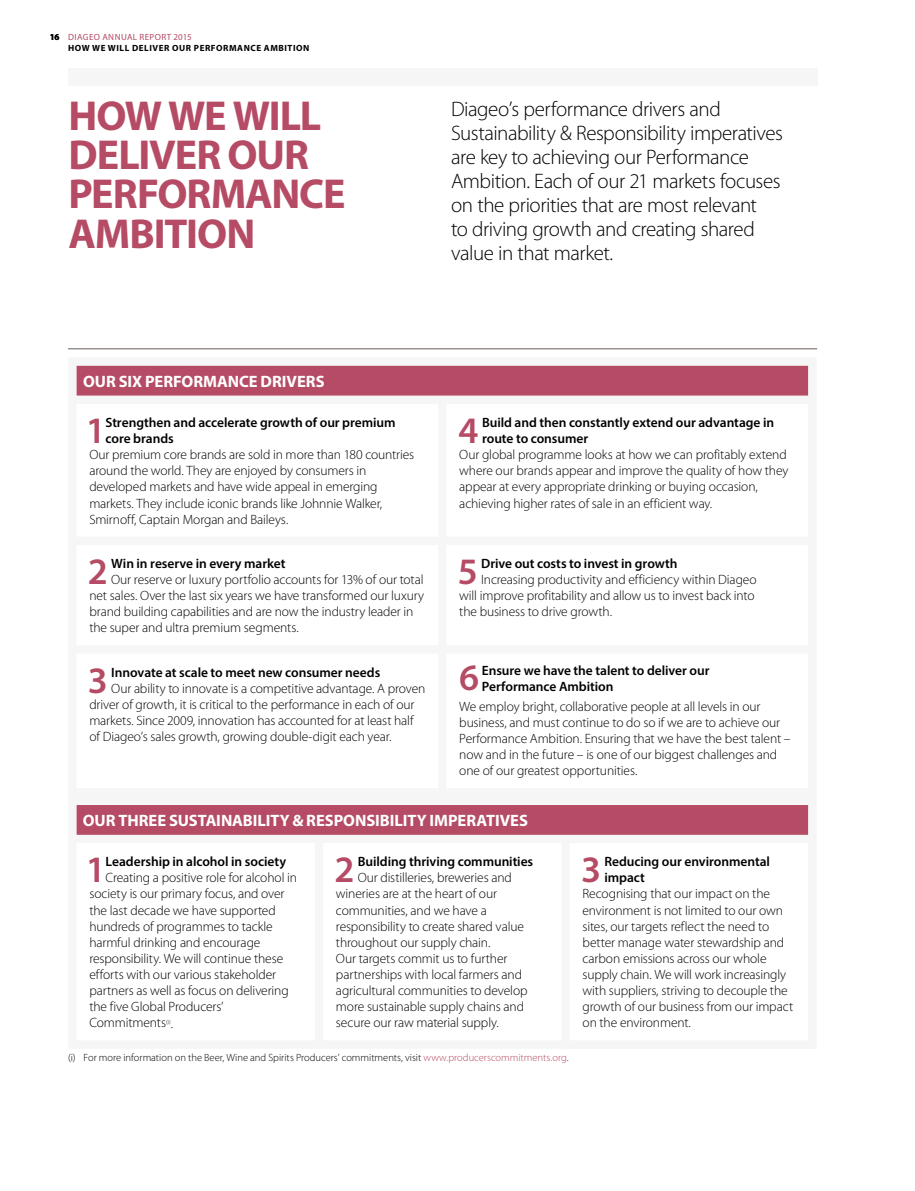
<style>
.page{position:relative;width:915px;height:1191px;background:#fff}
.page>*{position:absolute;margin:0;border:0;box-sizing:border-box;transform-origin:0 0}
.t1{font:700 42px/39px "Myriad Pro";letter-spacing:-.025em;color:#b54b64}
.t2{font:600 37.35px "Myriad Pro";color:#b54b64}
.t3{font:300 21px/24px "Myriad Pro";letter-spacing:-.025em;color:#000}
.t4{font:700 16.5px "Myriad Pro";letter-spacing:-.005em;color:#fff}
.t5{font:300 13.5px/16px "Myriad Pro";letter-spacing:-.01em;color:#000}
.t6{font:600 13.5px/16px "Myriad Pro";letter-spacing:-.005em;color:#000}
.t7{font:300 10.5px "Myriad Pro";color:#000}
.t8{font:700 9px/10.5px "Myriad Pro";letter-spacing:.06em;color:#000}
.s1{font-weight:400;color:#b54b64}
.s2{color:#b54b64}
</style>
<div class="page">
<hr style="left:68px;top:348px;width:748px;height:1px;background:#7f7772">
<div style="left:77px;top:366px;width:730px;height:30px;background:#b54b64"></div>
<div style="left:77px;top:805px;width:730px;height:30px;background:#b54b64"></div>
<div style="left:68px;top:68px;width:748px;height:17px;background:#f7f6f6"></div>
<p class="t8" style="left:68px;top:32px;width:242px;text-indent:-18px">16 <span class="s1">DIAGEO ANNUAL REPORT 2015<br></span>HOW WE WILL DELIVER OUR PERFORMANCE AMBITION</p>
<h1 class="t1" style="left:68px;top:95px;width:278px">HOW WE WILL<br>DELIVER OUR<br>PERFORMANCE<br>AMBITION</h1>
<p class="t3" style="left:451px;top:98px;width:333px">Diageo’s performance drivers and Sustainability &amp; Responsibility imperatives are key to achieving our Performance Ambition. Each of our 21 markets focuses on the priorities that are most relevant<br>to driving growth and creating shared value in that market.</p>
<p class="t4" style="left:83px;top:370px;width:243px">OUR SIX PERFORMANCE DRIVERS</p>
<h2 class="t2" style="left:86px;top:407px;width:22px">1</h2>
<p class="t6" style="left:105px;top:414px;width:291px">Strengthen and accelerate growth of our premium core brands</p>
<p class="t5" style="left:89px;top:447px;width:326px">Our premium core brands are sold in more than 180 countries around the world. They are enjoyed by consumers in developed markets and have wide appeal in emerging markets. They include iconic brands like Johnnie Walker, Smirnoff, Captain Morgan and Baileys.</p>
<h2 class="t2" style="left:88px;top:548px;width:22px">2</h2>
<p class="t6" style="left:111px;top:555px;width:176px">Win in reserve in every market</p>
<p class="t5" style="left:89px;top:572px;width:336px;text-indent:22px">Our reserve or luxury portfolio accounts for 13% of our total net sales. Over the last six years we have transformed our luxury brand building capabilities and are now the industry leader in the super and ultra premium segments.</p>
<h2 class="t2" style="left:458px;top:407px;width:22px">4</h2>
<p class="t6" style="left:482px;top:414px;width:293px">Build and then constantly extend our advantage in route to consumer</p>
<p class="t5" style="left:459px;top:447px;width:330px">Our global programme looks at how we can profitably extend where our brands appear and improve the quality of how they appear at every appropriate drinking or buying occasion, achieving higher rates of sale in an efficient way.</p>
<h2 class="t2" style="left:457px;top:548px;width:22px">5</h2>
<p class="t6" style="left:481px;top:555px;width:198px">Drive out costs to invest in growth</p>
<p class="t5" style="left:459px;top:572px;width:299px;text-indent:22px">Increasing productivity and efficiency within Diageo will improve profitability and allow us to invest back into the business to drive growth.</p>
<p class="t6" style="left:481px;top:662px;width:229px">Ensure we have the talent to deliver our</p>
<h2 class="t2" style="left:459px;top:654px;width:22px">6</h2>
<h2 class="t2" style="left:88px;top:656px;width:22px">3</h2>
<p class="t6" style="left:111px;top:663px;width:270px">Innovate at scale to meet new consumer needs</p>
<p class="t6" style="left:481px;top:678px;width:133px">Performance Ambition</p>
<p class="t5" style="left:89px;top:680px;width:337px;text-indent:22px">Our ability to innovate is a competitive advantage. A proven driver of growth, it is critical to the performance in each of our markets. Since 2009, innovation has accounted for at least half of Diageo’s sales growth, growing double-digit each year.</p>
<p class="t5" style="left:459px;top:698px;width:333px">We employ bright, collaborative people at all levels in our business, and must continue to do so if we are to achieve our Performance Ambition. Ensuring that we have the best talent – now and in the future – is one of our biggest challenges and one of our greatest opportunities.</p>
<p class="t4" style="left:83px;top:809px;width:446px">OUR THREE SUSTAINABILITY &amp; RESPONSIBILITY IMPERATIVES</p>
<h2 class="t2" style="left:86px;top:846px;width:22px">1</h2>
<p class="t6" style="left:105px;top:853px;width:182px">Leadership in alcohol in society</p>
<h2 class="t2" style="left:334px;top:846px;width:22px">2</h2>
<p class="t6" style="left:357px;top:853px;width:177px">Building thriving communities</p>
<h2 class="t2" style="left:581px;top:846px;width:22px">3</h2>
<p class="t6" style="left:604px;top:853px;width:167px">Reducing our environmental impact</p>
<p class="t5" style="left:582px;top:886px;width:212px">Recognising that our impact on the environment is not limited to our own sites, our targets reflect the need to better manage water stewardship and carbon emissions across our whole supply chain. We will work increasingly with suppliers, striving to decouple the growth of our business from our impact on the environment.</p>
<p class="t5" style="left:89px;top:870px;width:209px;text-indent:16px">Creating a positive role for alcohol in society is our primary focus, and over the last decade we have supported hundreds of programmes to tackle harmful drinking and encourage responsibility. We will continue these efforts with our various stakeholder partners as well as focus on delivering the five Global Producers’ Commitments<sup>(i)</sup>.</p>
<p class="t5" style="left:336px;top:870px;width:193px;text-indent:22px">Our distilleries, breweries and wineries are at the heart of our communities, and we have a responsibility to create shared value throughout our supply chain.<br>Our targets commit us to further partnerships with local farmers and agricultural communities to develop more sustainable supply chains and secure our raw material supply.</p>
<p class="t7" style="left:68px;top:1051px;width:502px">(i) For more information on the Beer, Wine and Spirits Producers’ commitments, visit <span class="s2">www.producerscommitments.org</span>.</p>
</div>
